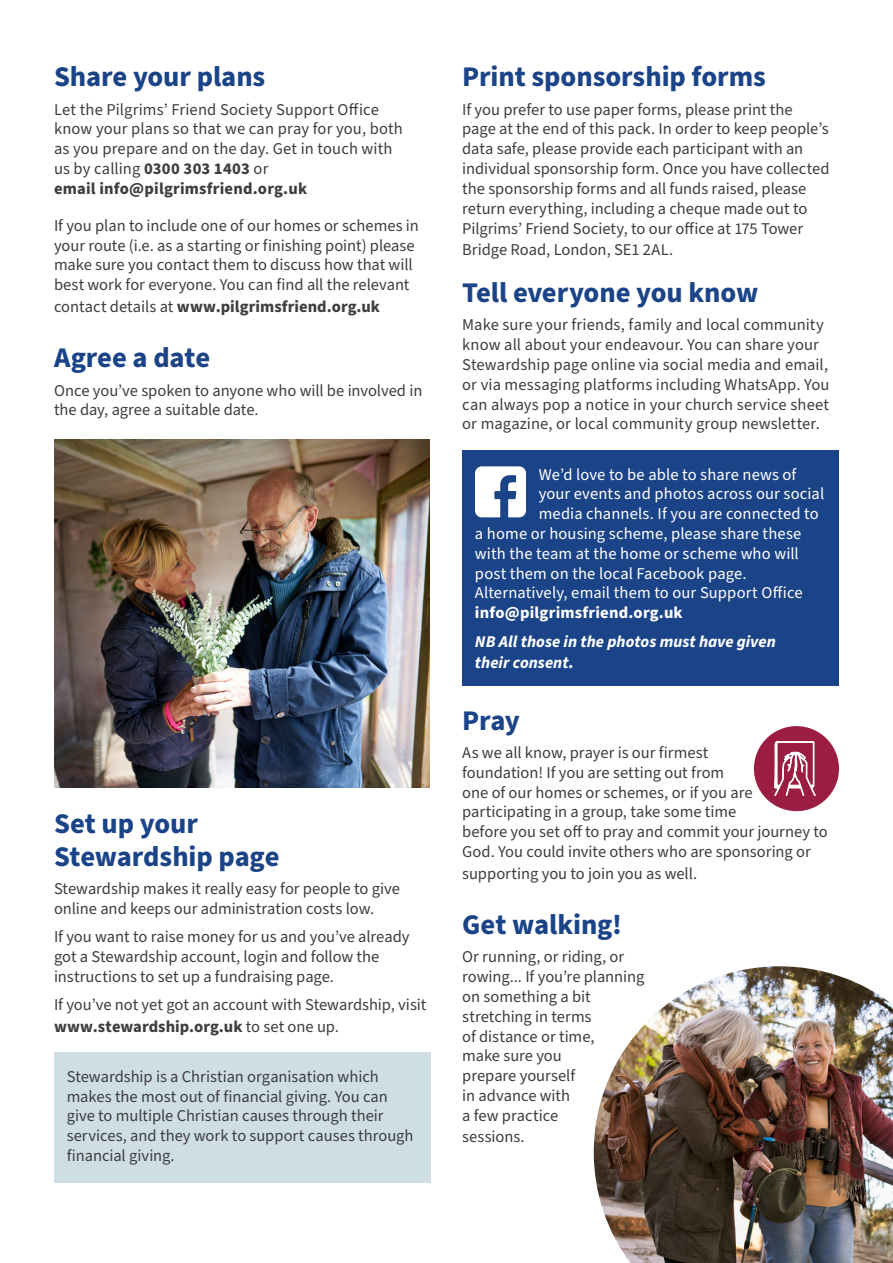
<style>
.page{position:relative;width:893px;height:1263px;background:#fff}
.page>*{position:absolute;margin:0;border:0;box-sizing:border-box;transform-origin:0 0}
.main{font:700 28.5px/33px "Source Sans Pro";letter-spacing:-.005em;color:#1b4488}
.main-2{font:16.5px/19.8px "Source Sans Pro";color:#3e3e3f}
.main-3{font:16.5px "Source Sans Pro";letter-spacing:.01em;color:#fff}
.main-4{font:italic 700 16.5px/21.6px "Source Sans Pro";color:#fff}
.main-5{font:700 16.5px "Source Sans Pro";letter-spacing:.005em;color:#3e3e3f}
.main-6{font:700 16.5px "Source Sans Pro";letter-spacing:.015em;color:#fff}
.s1{font-weight:700}
.s2{font-weight:400}
.s3{font-size:18px}
</style>
<div class="page">
<div style="left:54px;top:1052px;width:376px;height:130px;background:#cedee4"></div>
<div style="left:462px;top:450px;width:376px;height:236px;background:#1b4488"></div>
<svg style="left:475px;top:466px;width:51px;height:51px"></svg>
<img style="left:54px;top:439px;width:375px;height:349px">
<div style="left:754px;top:726px;width:85px;height:85px;background:#9b1d41;border-radius:50%"></div>
<svg style="left:775px;top:742px;width:40px;height:54px"></svg>
<img style="left:594px;top:966px;width:299px;height:297px">
<p class="main" style="left:54px;top:61px;width:213px">Share your plans</p>
<p class="main-2" style="left:54px;top:100px;width:350px">Let the Pilgrims’ Friend Society Support Office know your plans so that we can pray for you, both as you prepare and on the day. Get in touch with us by calling <span class="s1">0300 303 1403</span> or<br><span class="s1">email info@pilgrimsfriend.org.uk</span></p>
<p class="main-2" style="left:54px;top:216px;width:366px">If you plan to include one of our homes or schemes in your route (i.e. as a starting or finishing point) please make sure you contact them to discuss how that will best work for everyone. You can find all the relevant</p>
<p class="main-5" style="left:54px;top:295px;width:328px"><span class="s2">contact details at</span> www.pilgrimsfriend.org.uk</p>
<p class="main" style="left:54px;top:342px;width:158px">Agree a date</p>
<p class="main-2" style="left:54px;top:381px;width:370px">Once you’ve spoken to anyone who will be involved in the day, agree a suitable date.</p>
<p class="main" style="left:54px;top:807px;width:227px">Set up your<br>Stewardship page</p>
<p class="main-2" style="left:54px;top:879px;width:347px">Stewardship makes it really easy for people to give online and keeps our administration costs low.</p>
<p class="main-2" style="left:54px;top:927px;width:357px">If you want to raise money for us and you’ve already got a Stewardship account, login and follow the instructions to set up a fundraising page.</p>
<p class="main-2" style="left:54px;top:994px;width:374px;line-height:21.6px">If you’ve not yet got an account with Stewardship, visit <span class="s1">www.stewardship.org.uk</span> to set one up.</p>
<p class="main-2" style="left:67px;top:1067px;width:348px">Stewardship is a Christian organisation which makes the most out of financial giving. You can give to multiple Christian causes through their services, and they work to support causes through financial giving.</p>
<p class="main" style="left:462px;top:61px;width:305px">Print sponsorship forms</p>
<p class="main-2" style="left:462px;top:100px;width:369px">If you prefer to use paper forms, please print the page at the end of this pack. In order to keep people’s data safe, please provide each participant with an individual sponsorship form. Once you have collected the sponsorship forms and all funds raised, please return everything, including a cheque made out to Pilgrims’ Friend Society, to our office at 175 Tower</p>
<p class="main-2" style="left:462px;top:240px;width:212px">Bridge Road, London, SE1 2AL.</p>
<p class="main" style="left:462px;top:277px;width:298px">Tell everyone you know</p>
<p class="main-2" style="left:462px;top:315px;width:369px">Make sure your friends, family and local community know all about your endeavour. You can share your Stewardship page online via social media and email, or via messaging platforms including WhatsApp. You can always pop a notice in your church service sheet or magazine, or local community group newsletter.</p>
<p class="main-3" style="left:539px;top:463px;width:259px">We’d love to be able to share news of</p>
<p class="main-3" style="left:539px;top:483px;width:287px">your events and photos across our social</p>
<p class="main-3" style="left:539px;top:503px;width:281px">media channels. If you are connected to</p>
<p class="main-3" style="left:475px;top:522px;width:328px">a home or housing scheme, please share these</p>
<p class="main-3" style="left:475px;top:542px;width:325px">with the team at the home or scheme who will</p>
<p class="main-3" style="left:475px;top:562px;width:273px">post them on the local Facebook page.</p>
<p class="main-3" style="left:475px;top:582px;width:329px">Alternatively, email them to our Support Office</p>
<p class="main-6" style="left:475px;top:601px;width:209px">info@pilgrimsfriend.org.uk</p>
<p class="main-4" style="left:475px;top:631px;width:302px">NB All those in the photos must have given their consent<span class="s3">.</span></p>
<p class="main" style="left:462px;top:704px;width:59px">Pray</p>
<p class="main-2" style="left:462px;top:743px;width:367px">As we all know, prayer is our firmest<br>foundation! If you are setting out from<br>one of our homes or schemes, or if you are participating in a group, take some time<br>before you set off to pray and commit your journey to God. You could invite others who are sponsoring or</p>
<p class="main-2" style="left:462px;top:864px;width:236px">supporting you to join you as well.</p>
<p class="main" style="left:462px;top:909px;width:161px">Get walking!</p>
<p class="main-2" style="left:462px;top:947px;width:184px">Or running, or riding, or rowing... If you’re planning on something a bit stretching in terms<br>of distance or time,<br>make sure you<br>prepare yourself<br>in advance with<br>a few practice</p>
<p class="main-2" style="left:462px;top:1127px;width:64px">sessions.</p>
</div>
